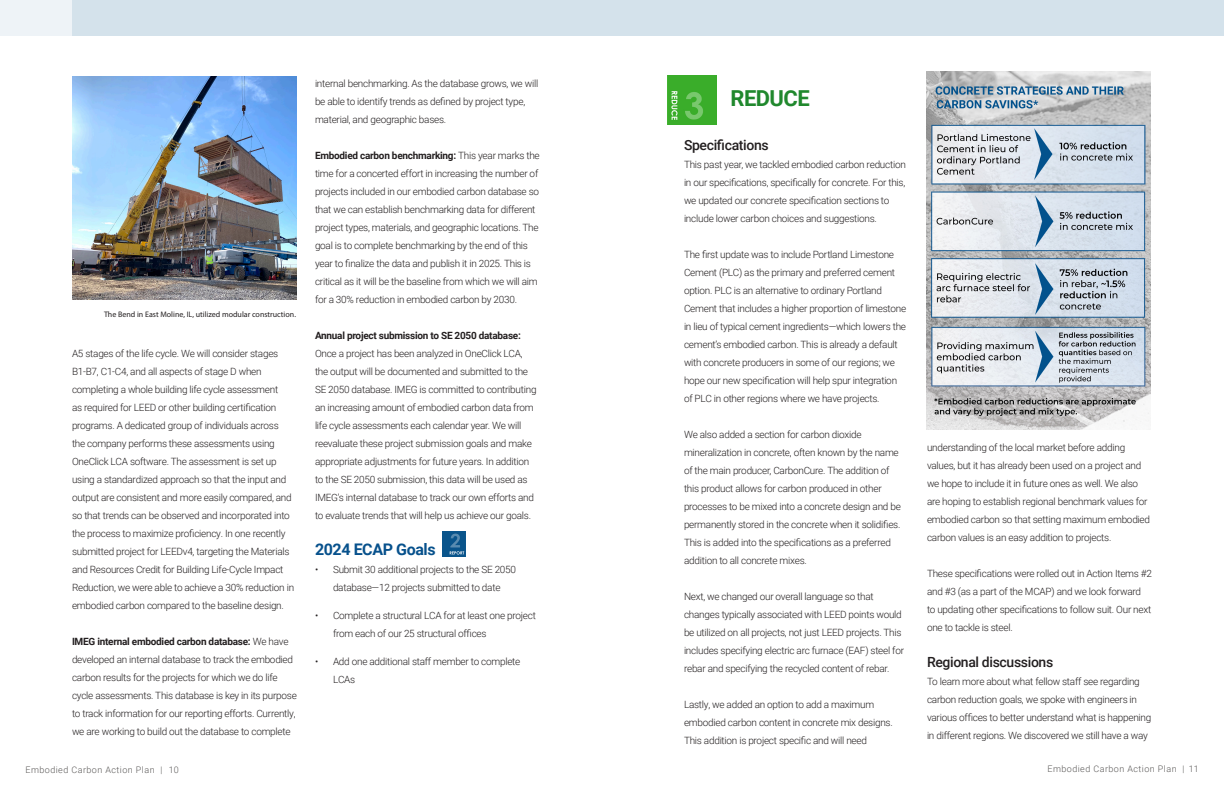
<style>
.page{position:relative;width:1224px;height:792px;background:#fff}
.page>*{position:absolute;margin:0;border:0;box-sizing:border-box;transform-origin:0 0}
.Body{font:700 22px "Roboto";letter-spacing:-.025em;color:#20882d}
.Body-2{font:700 16px "Roboto";letter-spacing:-.025em;color:#07518c}
.Body-3{font:500 14px "Roboto";letter-spacing:-.025em;color:#231f20}
.Body-4{font:300 10px/18px "Roboto";letter-spacing:-.025em;color:#231f20}
.t1{font:300 9px "Roboto";letter-spacing:.05em;color:#5b5958}
.Bullets{font:8px "Myriad Pro";color:#231f20}
.s1{font-weight:700}
</style>
<div class="page">
<div style="left:612px;top:0;width:612px;height:36px;background:#d4e2eb"></div>
<div style="left:0;top:0;width:612px;height:36px;background:#d4e2eb"></div>
<div style="left:0;top:0;width:71px;height:36px;background:#eef3f7"></div>
<img style="left:442px;top:531px;width:23px;height:25px">
<img style="left:667px;top:76px;width:50px;height:49px">
<img style="left:73px;top:77px;width:223px;height:223px">
<img style="left:927px;top:71px;width:224px;height:359px">
<p class="Bullets" style="left:104px;top:309px;width:193px">The Bend in East Moline, IL, utilized modular construction.</p>
<p class="Body-4" style="left:72px;top:344px;width:224px">A5 stages of the life cycle. We will consider stages B1-B7, C1-C4, and all aspects of stage D when completing a whole building life cycle assessment<br>as required for LEED or other building certification programs. A dedicated group of individuals across the company performs these assessments using OneClick LCA software. The assessment is set up using a standardized approach so that the input and output are consistent and more easily compared, and so that trends can be observed and incorporated into the process to maximize proficiency. In one recently submitted project for LEEDv4, targeting the Materials and Resources Credit for Building Life-Cycle Impact Reduction, we were able to achieve a 30% reduction in embodied carbon compared to the baseline design.</p>
<p class="Body-4" style="left:72px;top:632px;width:226px"><span class="s1">IMEG internal embodied carbon database:</span> We have developed an internal database to track the embodied carbon results for the projects for which we do life cycle assessments. This database is key in its purpose to track information for our reporting efforts. Currently, we are working to build out the database to complete</p>
<p class="Body-4" style="left:315px;top:74px;width:225px">internal benchmarking. As the database grows, we will be able to identify trends as defined by project type, material, and geographic bases.</p>
<p class="Body-4" style="left:315px;top:146px;width:226px"><span class="s1">Embodied carbon benchmarking:</span> This year marks the time for a concerted effort in increasing the number of projects included in our embodied carbon database so that we can establish benchmarking data for different project types, materials, and geographic locations. The goal is to complete benchmarking by the end of this year to finalize the data and publish it in 2025. This is critical as it will be the baseline from which we will aim for a 30% reduction in embodied carbon by 2030.</p>
<p class="Body-4" style="left:315px;top:326px;width:223px"><span class="s1">Annual project submission to SE 2050 database:<br></span>Once a project has been analyzed in OneClick LCA, the output will be documented and submitted to the SE 2050 database. IMEG is committed to contributing an increasing amount of embodied carbon data from life cycle assessments each calendar year. We will reevaluate these project submission goals and make appropriate adjustments for future years. In addition to the SE 2050 submission, this data will be used as IMEG’s internal database to track our own efforts and to evaluate trends that will help us achieve our goals.</p>
<p class="Body-2" style="left:315px;top:539px;width:122px">2024 ECAP Goals</p>
<p class="Body-4" style="left:315px;top:560px;width:203px;text-align:center">• Submit 30 additional projects to the SE 2050 database—12 projects submitted to date</p>
<p class="Body-4" style="left:333px;top:606px;width:204px;text-indent:-18px">• Complete a structural LCA for at least one project from each of our 25 structural offices</p>
<p class="Body-4" style="left:333px;top:652px;width:189px;text-indent:-18px">• Add one additional staff member to complete<br>LCAs</p>
<p class="Body" style="left:731px;top:83px;width:81px">REDUCE</p>
<p class="Body-3" style="left:684px;top:136px;width:86px">Specifications</p>
<p class="Body-4" style="left:684px;top:156px;width:223px">This past year, we tackled embodied carbon reduction in our specifications, specifically for concrete. For this, we updated our concrete specification sections to include lower carbon choices and suggestions.</p>
<p class="Body-4" style="left:684px;top:246px;width:224px">The first update was to include Portland Limestone Cement (PLC) as the primary and preferred cement option. PLC is an alternative to ordinary Portland Cement that includes a higher proportion of limestone in lieu of typical cement ingredients—which lowers the cement’s embodied carbon. This is already a default with concrete producers in some of our regions; we hope our new specification will help spur integration of PLC in other regions where we have projects.</p>
<p class="Body-4" style="left:684px;top:426px;width:218px">We also added a section for carbon dioxide mineralization in concrete, often known by the name of the main producer, CarbonCure. The addition of this product allows for carbon produced in other processes to be mixed into a concrete design and be permanently stored in the concrete when it solidifies.<br>This is added into the specifications as a preferred addition to all concrete mixes.</p>
<p class="Body-4" style="left:684px;top:588px;width:222px">Next, we changed our overall language so that changes typically associated with LEED points would be utilized on all projects, not just LEED projects. This includes specifying electric arc furnace (EAF) steel for rebar and specifying the recycled content of rebar.</p>
<p class="Body-4" style="left:684px;top:696px;width:210px">Lastly, we added an option to add a maximum embodied carbon content in concrete mix designs.<br>This addition is project specific and will need</p>
<p class="Body-4" style="left:927px;top:438px;width:225px">understanding of the local market before adding values, but it has already been used on a project and we hope to include it in future ones as well. We also are hoping to establish regional benchmark values for embodied carbon so that setting maximum embodied carbon values is an easy addition to projects.</p>
<p class="Body-4" style="left:927px;top:564px;width:226px">These specifications were rolled out in Action Items #2 and #3 (as a part of the MCAP) and we look forward to updating other specifications to follow suit. Our next one to tackle is steel.</p>
<p class="Body-3" style="left:927px;top:652px;width:128px">Regional discussions</p>
<p class="Body-4" style="left:927px;top:672px;width:226px">To learn more about what fellow staff see regarding carbon reduction goals, we spoke with engineers in various offices to better understand what is happening in different regions. We discovered we still have a way</p>
<p class="t1" style="left:25px;top:763px;width:155px">Embodied Carbon Action Plan | 10</p>
<p class="t1" style="left:1047px;top:762px;width:153px">Embodied Carbon Action Plan | 11</p>
</div>
